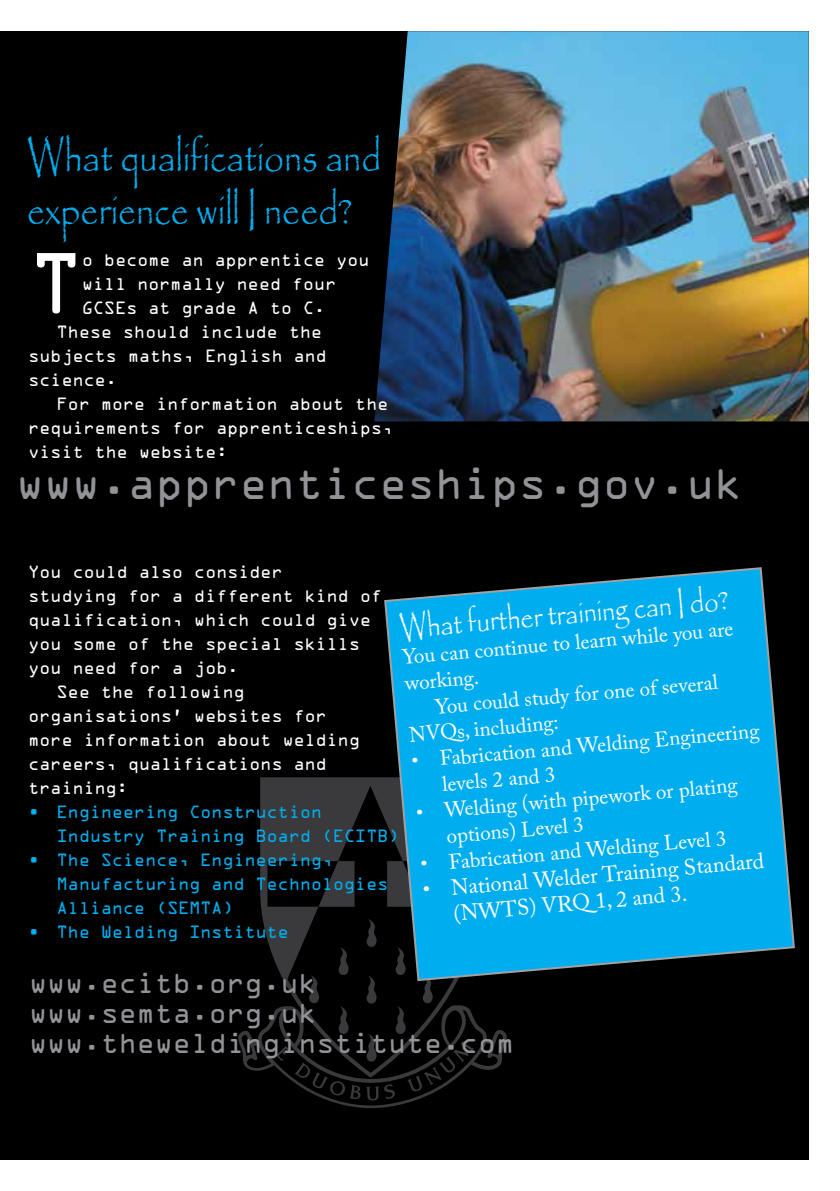
<style>
.page{position:relative;width:840px;height:1191px;background:#fff}
.page>*{position:absolute;margin:0;border:0;box-sizing:border-box;transform-origin:0 0}
.t1{font:77.6px "OCRA Std";color:#fff}
.t2{font:44px/52.8px "Papyrus";color:#00aeef;scale:.8 1}
.t3{font:40.4px "OCRA Std";letter-spacing:-.03em;color:#919396}
.t4{font:32px "Papyrus";color:#fff;scale:.8 1}
.t5{font:26px/30px "OCRA Std";letter-spacing:-.03em;color:#919396}
.t6{font:22px/26px "Adobe Caslon Pro";color:#fff}
.t7{font:21px/26px "Adobe Caslon Pro";color:#fff}
.t8{font:16px "OCRA Std";letter-spacing:-.03em;color:#fff}
.t9{font:16px/24px "OCRA Std";letter-spacing:-.03em;color:#00aeef}
</style>
<div class="page">
<div style="left:0;top:31px;width:808px;height:1128px;background:#000"></div>
<img style="left:401px;top:31px;width:407px;height:390px">
<svg style="left:261px;top:907px;width:57px;height:11px"></svg>
<svg style="left:238px;top:918px;width:268px;height:190px"></svg>
<img style="left:260px;top:105px;width:483px;height:802px">
<svg style="left:383px;top:566px;width:412px;height:416px;background:#0393c9"></svg>
<h2 class="t2" style="left:27px;top:130px;width:444px">What qualifications and experience will I need?</h2>
<h1 class="t1" style="left:28px;top:250px;width:57px">T</h1>
<p class="t8" style="left:82px;top:252px;width:289px">o become an apprentice you</p>
<p class="t8" style="left:82px;top:276px;width:256px">will normally need four</p>
<p class="t8" style="left:82px;top:300px;width:245px">GCSEs at grade A to C.</p>
<p class="t8" style="left:57px;top:324px;width:267px">These should include the</p>
<p class="t8" style="left:28px;top:348px;width:300px">subjects maths, English and</p>
<p class="t8" style="left:28px;top:372px;width:90px">science.</p>
<p class="t8" style="left:57px;top:396px;width:333px">For more information about the</p>
<p class="t8" style="left:28px;top:420px;width:366px">requirements for apprenticeships,</p>
<p class="t8" style="left:28px;top:444px;width:201px">visit the website:</p>
<h3 class="t3" style="left:16px;top:466px;width:728px">www.apprenticeships.gov.uk</h3>
<p class="t8" style="left:28px;top:564px;width:256px">You could also consider</p>
<p class="t8" style="left:28px;top:588px;width:355px">studying for a different kind of</p>
<p class="t8" style="left:28px;top:612px;width:344px">qualification, which could give</p>
<p class="t8" style="left:28px;top:636px;width:333px">you some of the special skills</p>
<p class="t8" style="left:28px;top:660px;width:212px">you need for a job.</p>
<p class="t8" style="left:57px;top:684px;width:190px">See the following</p>
<p class="t8" style="left:28px;top:708px;width:300px">organisations’ websites for</p>
<p class="t8" style="left:28px;top:732px;width:333px">more information about welding</p>
<p class="t8" style="left:28px;top:756px;width:300px">careers, qualifications and</p>
<p class="t8" style="left:28px;top:780px;width:101px">training:</p>
<p class="t9" style="left:57px;top:801px;width:344px;text-indent:-28px">• Engineering Construction<br>Industry Training Board (ECITB)</p>
<p class="t9" style="left:57px;top:849px;width:333px;text-indent:-28px">• The Science, Engineering,<br>Manufacturing and Technologies<br>Alliance (SEMTA)</p>
<p class="t9" style="left:28px;top:921px;width:262px">• The Welding Institute</p>
<h3 class="t5" style="left:29px;top:970px;width:487px">www.ecitb.org.uk www.semta.org.uk www.theweldinginstitute.com</h3>
<h3 class="t4" style="left:398px;top:608px;width:413px;rotate:-5deg">What further training can I do?</h3>
<h3 class="t7" style="left:401px;top:644px;width:333px;rotate:-5deg">You can continue to learn while you are working.</h3>
<h3 class="t7" style="left:405px;top:696px;width:313px;text-indent:28px;rotate:-5deg">You could study for one of several<br>NVQs, including:</h3>
<h3 class="t7" style="left:438px;top:745px;width:322px;text-indent:-28px;rotate:-5deg">• Fabrication and Welding Engineering levels 2 and 3</h3>
<h3 class="t7" style="left:443px;top:797px;width:295px;text-indent:-28px;rotate:-5deg">• Welding (with pipework or plating options) Level 3</h3>
<h3 class="t7" style="left:419px;top:851px;width:308px;rotate:-5deg">• Fabrication and Welding Level 3</h3>
<h3 class="t6" style="left:450px;top:874px;width:315px;text-indent:-28px;rotate:-5deg">• National Welder Training Standard (NWTS) VRQ 1, 2 and 3.</h3>
</div>
